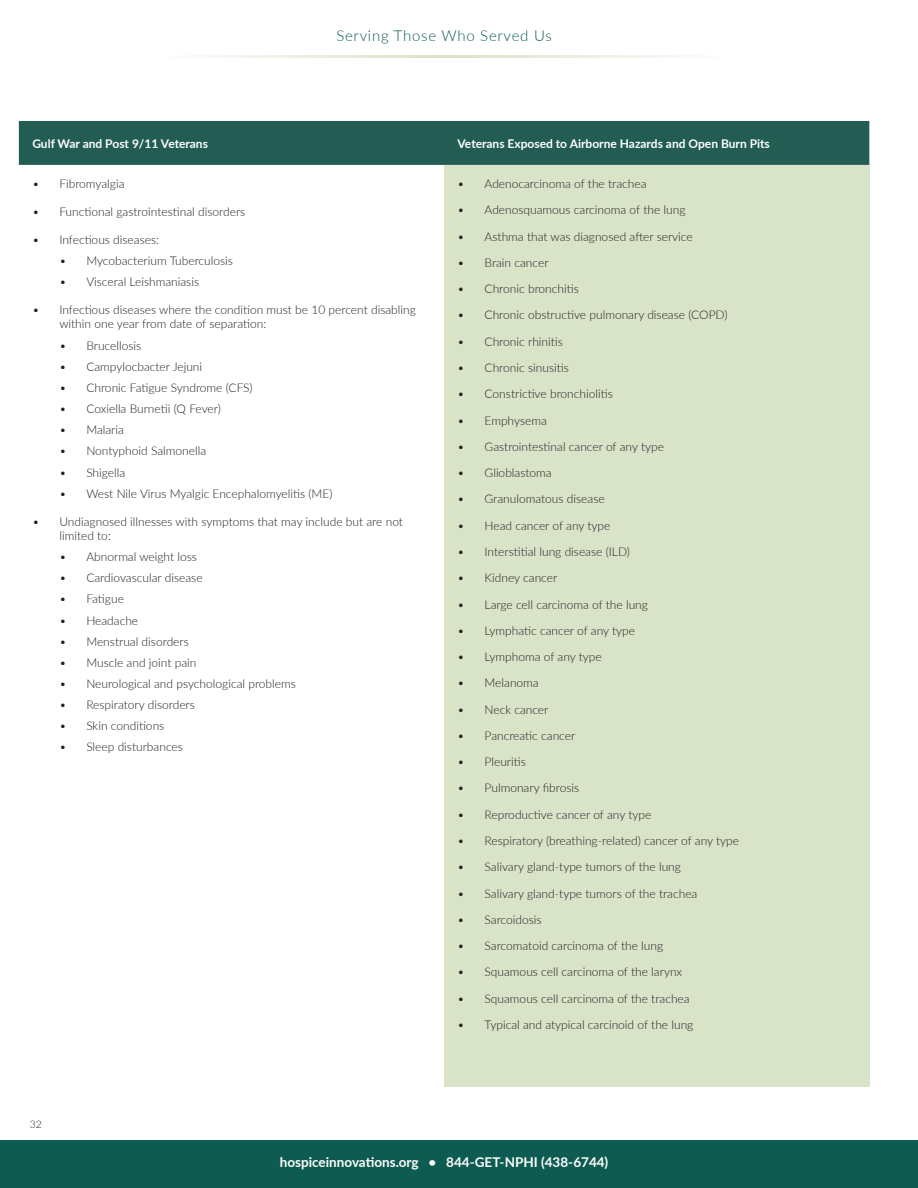
<style>
.page{position:relative;width:918px;height:1188px;background:#fff}
.page>*{position:absolute;margin:0;border:0;box-sizing:border-box;transform-origin:0 0}
.t1{font:300 15px "Lato";letter-spacing:.05em;color:#0e5b51}
.t2{font:700 13.5px "Lato";color:#fff}
.t3{font:300 12px/14.4px "Lato";color:#231f20}
.t4{font:700 12px "Lato";color:#fff}
.t5{font:300 10.5px "Lato";color:#231f20}
</style>
<div class="page">
<div style="left:0;top:1141px;width:918px;height:47px;background:#0e5b51"></div>
<hr style="left:156px;top:55px;width:576px;height:3px;background:#d8e3c8">
<div style="left:19px;top:121px;width:850px;height:44px;background:#225c53"></div>
<div style="left:444px;top:165px;width:425px;height:922px;background:#d8e3c8"></div>
<p class="t1" style="left:336px;top:26px;width:217px">Serving Those Who Served Us</p>
<p class="t4" style="left:32px;top:135px;width:177px">Gulf War and Post 9/11 Veterans</p>
<p class="t4" style="left:458px;top:135px;width:314px">Veterans Exposed to Airborne Hazards and Open Burn Pits</p>
<p class="t3" style="left:32px;top:176px;width:94px">• Fibromyalgia</p>
<p class="t3" style="left:32px;top:204px;width:214px">• Functional gastrointestinal disorders</p>
<p class="t3" style="left:32px;top:232px;width:128px">• Infectious diseases:</p>
<p class="t3" style="left:59px;top:253px;width:175px">• Mycobacterium Tuberculosis</p>
<p class="t3" style="left:59px;top:274px;width:141px">• Visceral Leishmaniasis</p>
<p class="t3" style="left:59px;top:302px;width:358px;text-indent:-27px">• Infectious diseases where the condition must be 10 percent disabling within one year from date of separation:</p>
<p class="t3" style="left:59px;top:338px;width:83px">• Brucellosis</p>
<p class="t3" style="left:59px;top:359px;width:144px">• Campylocbacter Jejuni</p>
<p class="t3" style="left:59px;top:380px;width:195px">• Chronic Fatigue Syndrome (CFS)</p>
<p class="t3" style="left:59px;top:401px;width:163px">• Coxiella Burnetii (Q Fever)</p>
<p class="t3" style="left:59px;top:422px;width:66px">• Malaria</p>
<p class="t3" style="left:59px;top:443px;width:148px">• Nontyphoid Salmonella</p>
<p class="t3" style="left:59px;top:465px;width:67px">• Shigella</p>
<p class="t3" style="left:59px;top:486px;width:275px">• West Nile Virus Myalgic Encephalomyelitis (ME)</p>
<p class="t3" style="left:59px;top:514px;width:345px;text-indent:-27px">• Undiagnosed illnesses with symptoms that may include but are not limited to:</p>
<p class="t3" style="left:59px;top:549px;width:139px">• Abnormal weight loss</p>
<p class="t3" style="left:59px;top:570px;width:145px">• Cardiovascular disease</p>
<p class="t3" style="left:59px;top:591px;width:66px">• Fatigue</p>
<p class="t3" style="left:59px;top:613px;width:80px">• Headache</p>
<p class="t3" style="left:59px;top:634px;width:131px">• Menstrual disorders</p>
<p class="t3" style="left:59px;top:655px;width:139px">• Muscle and joint pain</p>
<p class="t3" style="left:59px;top:676px;width:238px">• Neurological and psychological problems</p>
<p class="t3" style="left:59px;top:697px;width:137px">• Respiratory disorders</p>
<p class="t3" style="left:59px;top:718px;width:107px">• Skin conditions</p>
<p class="t3" style="left:59px;top:740px;width:125px">• Sleep disturbances</p>
<p class="t3" style="left:458px;top:176px;width:190px">• Adenocarcinoma of the trachea</p>
<p class="t3" style="left:458px;top:202px;width:229px">• Adenosquamous carcinoma of the lung</p>
<p class="t3" style="left:458px;top:229px;width:237px">• Asthma that was diagnosed after service</p>
<p class="t3" style="left:458px;top:255px;width:92px">• Brain cancer</p>
<p class="t3" style="left:458px;top:281px;width:123px">• Chronic bronchitis</p>
<p class="t3" style="left:458px;top:308px;width:271px">• Chronic obstructive pulmonary disease (COPD)</p>
<p class="t3" style="left:458px;top:334px;width:107px">• Chronic rhinitis</p>
<p class="t3" style="left:458px;top:360px;width:113px">• Chronic sinusitis</p>
<p class="t3" style="left:458px;top:386px;width:157px">• Constrictive bronchiolitis</p>
<p class="t3" style="left:458px;top:413px;width:91px">• Emphysema</p>
<p class="t3" style="left:458px;top:439px;width:208px">• Gastrointestinal cancer of any type</p>
<p class="t3" style="left:458px;top:465px;width:96px">• Glioblastoma</p>
<p class="t3" style="left:458px;top:491px;width:149px">• Granulomatous disease</p>
<p class="t3" style="left:458px;top:518px;width:154px">• Head cancer of any type</p>
<p class="t3" style="left:458px;top:544px;width:174px">• Interstitial lung disease (ILD)</p>
<p class="t3" style="left:458px;top:570px;width:101px">• Kidney cancer</p>
<p class="t3" style="left:458px;top:597px;width:192px">• Large cell carcinoma of the lung</p>
<p class="t3" style="left:458px;top:623px;width:179px">• Lymphatic cancer of any type</p>
<p class="t3" style="left:458px;top:649px;width:146px">• Lymphoma of any type</p>
<p class="t3" style="left:458px;top:675px;width:83px">• Melanoma</p>
<p class="t3" style="left:458px;top:702px;width:92px">• Neck cancer</p>
<p class="t3" style="left:458px;top:728px;width:119px">• Pancreatic cancer</p>
<p class="t3" style="left:458px;top:754px;width:70px">• Pleuritis</p>
<p class="t3" style="left:458px;top:781px;width:123px">• Pulmonary fibrosis</p>
<p class="t3" style="left:458px;top:807px;width:195px">• Reproductive cancer of any type</p>
<p class="t3" style="left:458px;top:833px;width:283px">• Respiratory (breathing-related) cancer of any type</p>
<p class="t3" style="left:458px;top:859px;width:225px">• Salivary gland-type tumors of the lung</p>
<p class="t3" style="left:458px;top:886px;width:241px">• Salivary gland-type tumors of the trachea</p>
<p class="t3" style="left:458px;top:912px;width:86px">• Sarcoidosis</p>
<p class="t3" style="left:458px;top:938px;width:207px">• Sarcomatoid carcinoma of the lung</p>
<p class="t3" style="left:458px;top:965px;width:226px">• Squamous cell carcinoma of the larynx</p>
<p class="t3" style="left:458px;top:991px;width:234px">• Squamous cell carcinoma of the trachea</p>
<p class="t3" style="left:458px;top:1017px;width:237px">• Typical and atypical carcinoid of the lung</p>
<p class="t5" style="left:30px;top:1117px;width:14px">32</p>
<p class="t2" style="left:280px;top:1152px;width:330px">hospiceinnovations.org • 844-GET-NPHI (438-6744)</p>
</div>
